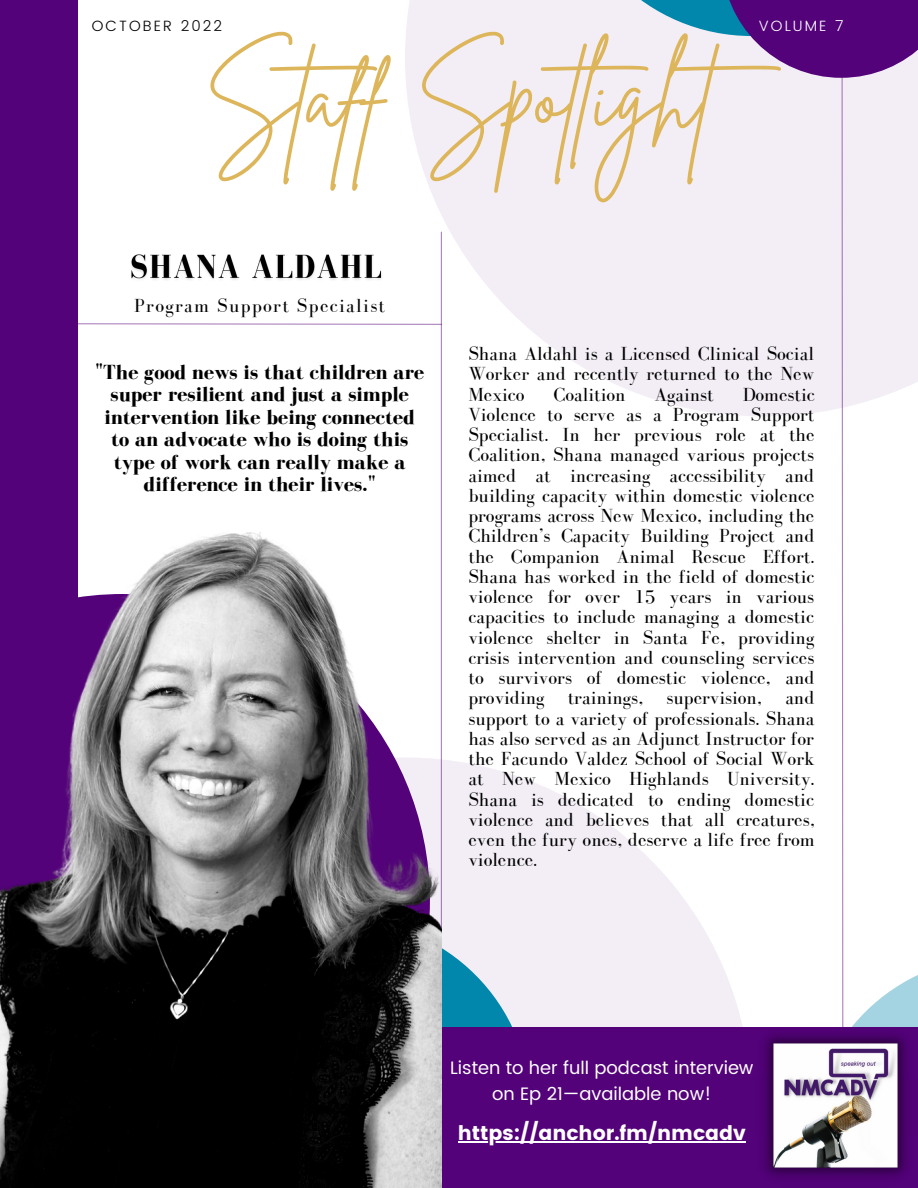
<style>
.page{position:relative;width:918px;height:1188px;background:#fff}
.page>*{position:absolute;margin:0;border:0;box-sizing:border-box;transform-origin:0 0}
.t1{font:96px "Brittany Signature";color:#ddb65b}
.t2{font:700 21px/22.5px "Bodoni FLF";color:#000;text-align:center}
.t3{font:20.1px "Poppins";color:#fff}
.t4{font:19.5px/20.2px "Bodoni FLF";color:#000;text-align:justify}
.t5{font:19.5px "Bodoni FLF";letter-spacing:.07em;color:#000}
.t6{font:18px/26.4px "Poppins";color:#fff;text-align:center}
.t7{font:300 14.85px "Poppins";letter-spacing:.14em;color:#000}
.t8{font:300 14.85px "Poppins";letter-spacing:.14em;color:#fff}
</style>
<div class="page">
<svg style="left:442px;top:760px;width:121px;height:267px;background:#f3eff6"></svg>
<svg style="left:442px;top:920px;width:89px;height:107px;background:#9ecadc"></svg>
<svg style="left:405px;top:0;width:158px;height:416px;fill:#f3eef6"></svg>
<hr style="left:441px;top:232px;width:1px;height:956px;background:#530279">
<svg style="left:563px;top:0;width:355px;height:1027px"></svg>
<div style="left:0;top:0;width:77px;height:645px;background:#530279"></div>
<div style="left:0;top:1027px;width:918px;height:161px;background:#530279"></div>
<hr style="left:458px;top:1141px;width:288px;height:1px;background:#fff">
<svg style="left:77px;top:323px;width:365px;height:2px"></svg>
<img style="left:753px;top:1023px;width:164px;height:153px">
<img style="left:0;top:512px;width:442px;height:676px">
<img style="left:131px;top:254px;width:251px;height:26px">
<p class="t7" style="left:92px;top:18px;width:132px">OCTOBER 2022</p>
<p class="t8" style="left:759px;top:18px;width:86px">VOLUME 7</p>
<h1 class="t1" style="left:206px;top:33px;width:603px">Staff Spotlight</h1>
<p class="t5" style="left:134px;top:295px;width:252px">Program Support Specialist</p>
<p class="t2" style="left:95px;top:360px;width:331px">"The good news is that children are super resilient and just a simple intervention like being connected to an advocate who is doing this type of work can really make a difference in their lives."</p>
<p class="t4" style="left:468px;top:344px;width:347px">Shana Aldahl is a Licensed Clinical Social Worker and recently returned to the New Mexico</p>
<p class="t4" style="left:554px;top:384px;width:73px">Coalition</p>
<p class="t4" style="left:654px;top:384px;width:61px">Against</p>
<p class="t4" style="left:468px;top:384px;width:348px;text-indent:274px">Domestic Violence to serve as a Program Support Specialist. In her previous role at the Coalition, Shana managed various projects aimed at increasing accessibility and building capacity within domestic violence programs across New Mexico, including the Children’s Capacity Building Project and the Companion Animal Rescue Effort.<br>Shana has worked in the field of domestic violence for over 15 years in various capacities to include managing a domestic violence shelter in Santa Fe, providing crisis intervention and counseling services to survivors of domestic violence, and providing trainings, supervision, and support to a variety of professionals. Shana has also served as an Adjunct Instructor for the Facundo Valdez School of Social Work at New Mexico Highlands University.<br>Shana is dedicated to ending domestic violence and believes that all creatures, even the fury ones, deserve a life free from violence.</p>
<p class="t6" style="left:450px;top:1054px;width:305px">Listen to her full podcast interview on Ep 21—available now!</p>
<p class="t3" style="left:458px;top:1121px;width:289px">https://anchor.fm/nmcadv</p>
</div>
